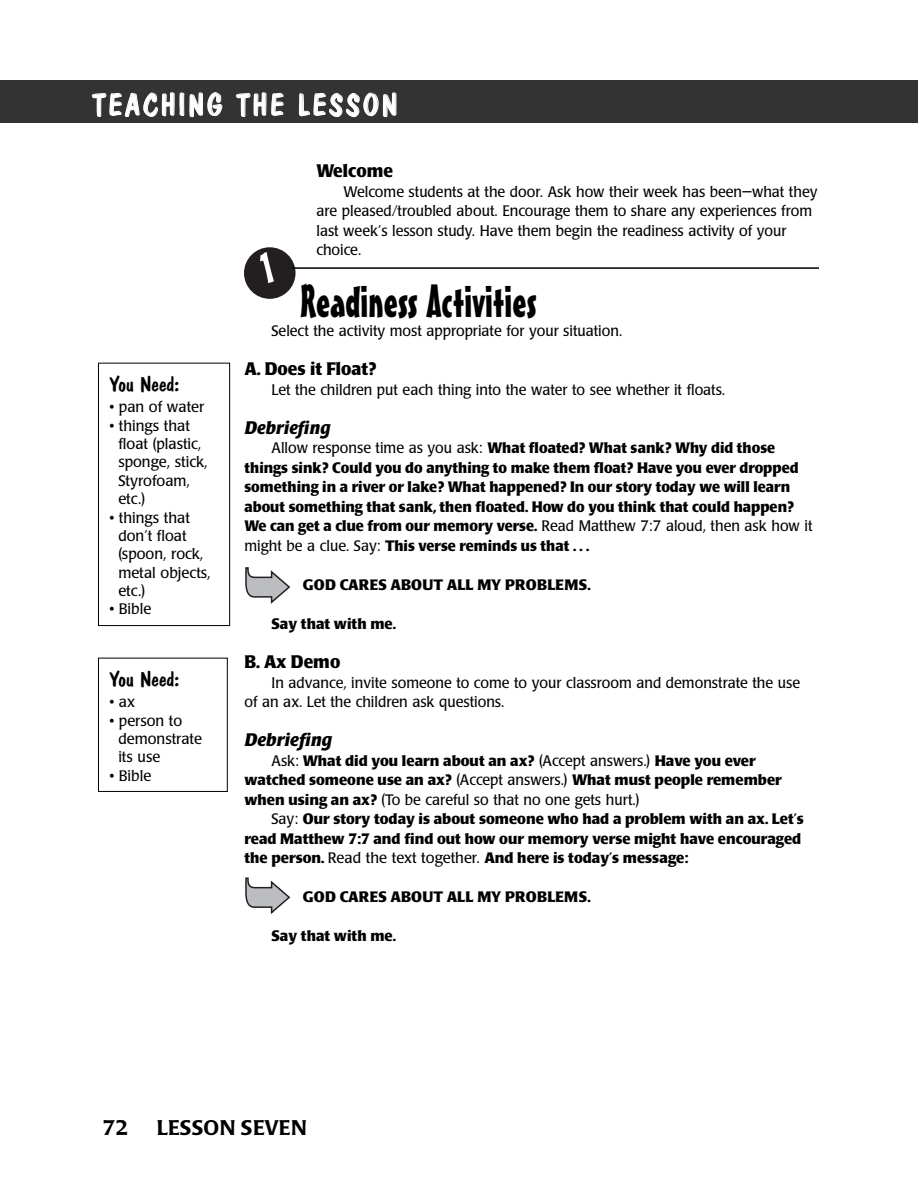
<style>
.page{position:relative;width:918px;height:1202px;background:#fff}
.page>*{position:absolute;margin:0;border:0;box-sizing:border-box;transform-origin:0 0}
.t1{font:45px "Mister Earl BT";color:#000}
.t2{font:30px "Dom Casual D";letter-spacing:.1em;color:#fff}
.t3{font:21px "Dom Casual D";color:#000;scale:1.05 1}
.t4{font:500 21px "Poppl Laudatio";letter-spacing:.01em;color:#000}
.t5{font:700 18px "Poppl Laudatio";color:#000;scale:.95 1}
.t6{font:italic 700 18px "Poppl Laudatio";color:#000;scale:.95 1}
.t7{font:italic 700 18px "Poppl Laudatio";color:#000}
.t8{font:700 15px/19.5px "Poppl Laudatio";color:#000}
.t9{font:15px/19.5px "Poppl Laudatio";color:#000;scale:.95 1}
.t10{font:700 15px/19.5px "Poppl Laudatio";color:#000;scale:.95 1}
.t11{font:15px/18.3px "Poppl Laudatio";color:#000}
.s1{font-weight:400}
</style>
<div class="page">
<hr style="left:292px;top:267px;width:527px;height:2px;background:#000">
<div style="left:0;top:80px;width:891px;height:43px;background:#333"></div>
<div style="left:891px;top:80px;width:27px;height:43px;background:#333"></div>
<div style="left:98px;top:363px;width:132px;height:263px;border:1px solid #000"></div>
<svg style="left:245px;top:567px;width:45px;height:37px"></svg>
<svg style="left:245px;top:877px;width:45px;height:37px"></svg>
<div style="left:98px;top:657px;width:130px;height:134px;border:1px solid #000"></div>
<svg style="left:244px;top:247px;width:52px;height:52px"></svg>
<h2 class="t2" style="left:92px;top:87px;width:306px">TEACHING THE LESSON</h2>
<h3 class="t3" style="left:109px;top:372px;width:68px">You Need:</h3>
<p class="t11" style="left:109px;top:399px;width:96px">• pan of water</p>
<p class="t11" style="left:118px;top:418px;width:91px;text-indent:-9px">• things that float (plastic, sponge, stick,<br>Styrofoam, etc.)</p>
<p class="t11" style="left:118px;top:509px;width:94px;text-indent:-9px">• things that don’t float (spoon, rock, metal objects, etc.)</p>
<p class="t11" style="left:109px;top:601px;width:43px">• Bible</p>
<h3 class="t3" style="left:109px;top:666px;width:68px">You Need:</h3>
<p class="t11" style="left:109px;top:694px;width:27px">• ax</p>
<p class="t11" style="left:118px;top:712px;width:85px;text-indent:-9px">• person to demonstrate its use</p>
<p class="t11" style="left:109px;top:768px;width:43px">• Bible</p>
<p class="t5" style="left:317px;top:164px;width:82px">Welcome</p>
<p class="t9" style="left:316px;top:183px;width:529px;text-indent:27px">Welcome students at the door. Ask how their week has been—what they are pleased/troubled about. Encourage them to share any experiences from last week’s lesson study. Have them begin the readiness activity of your choice.</p>
<h1 class="t1" style="left:300px;top:284px;width:238px">Readiness Activities</h1>
<p class="t9" style="left:272px;top:323px;width:371px">Select the activity most appropriate for your situation.</p>
<p class="t5" style="left:244px;top:362px;width:140px">A. Does it Float?</p>
<p class="t9" style="left:272px;top:381px;width:479px">Let the children put each thing into the water to see whether it floats.</p>
<p class="t6" style="left:244px;top:420px;width:92px">Debriefing</p>
<p class="t10" style="left:245px;top:440px;width:599px;text-indent:27px"><span class="s1">Allow response time as you ask:</span> What floated? What sank? Why did those things sink? Could you do anything to make them float? Have you ever dropped something in a river or lake? What happened? In our story today we will learn about something that sank, then floated. How do you think that could happen?<br>We can get a clue from our memory verse. <span class="s1">Read Matthew 7:7 aloud, then ask how it might be a clue. Say:</span> This verse reminds us that . . .</p>
<p class="t8" style="left:303px;top:576px;width:289px">GOD CARES ABOUT ALL MY PROBLEMS.</p>
<p class="t8" style="left:272px;top:615px;width:126px">Say that with me.</p>
<p class="t5" style="left:244px;top:654px;width:102px">B. Ax Demo</p>
<p class="t9" style="left:244px;top:674px;width:586px;text-indent:27px">In advance, invite someone to come to your classroom and demonstrate the use of an ax. Let the children ask questions.</p>
<p class="t7" style="left:244px;top:732px;width:89px">Debriefing</p>
<p class="t8" style="left:245px;top:752px;width:539px;text-indent:27px"><span class="s1">Ask:</span> What did you learn about an ax? <span class="s1">(Accept answers.)</span> Have you ever watched someone use an ax? <span class="s1">(Accept answers.)</span> What must people remember when using an ax? <span class="s1">(To be careful so that no one gets hurt.)</span></p>
<p class="t8" style="left:245px;top:810px;width:561px;text-indent:27px"><span class="s1">Say:</span> Our story today is about someone who had a problem with an ax. Let’s read Matthew 7:7 and find out how our memory verse might have encouraged the person. <span class="s1">Read the text together.</span> And here is today’s message:</p>
<p class="t8" style="left:303px;top:888px;width:289px">GOD CARES ABOUT ALL MY PROBLEMS.</p>
<p class="t8" style="left:271px;top:927px;width:126px">Say that with me.</p>
<h3 class="t4" style="left:103px;top:1119px;width:27px">72</h3>
<h3 class="t4" style="left:157px;top:1119px;width:152px">LESSON SEVEN</h3>
</div>
